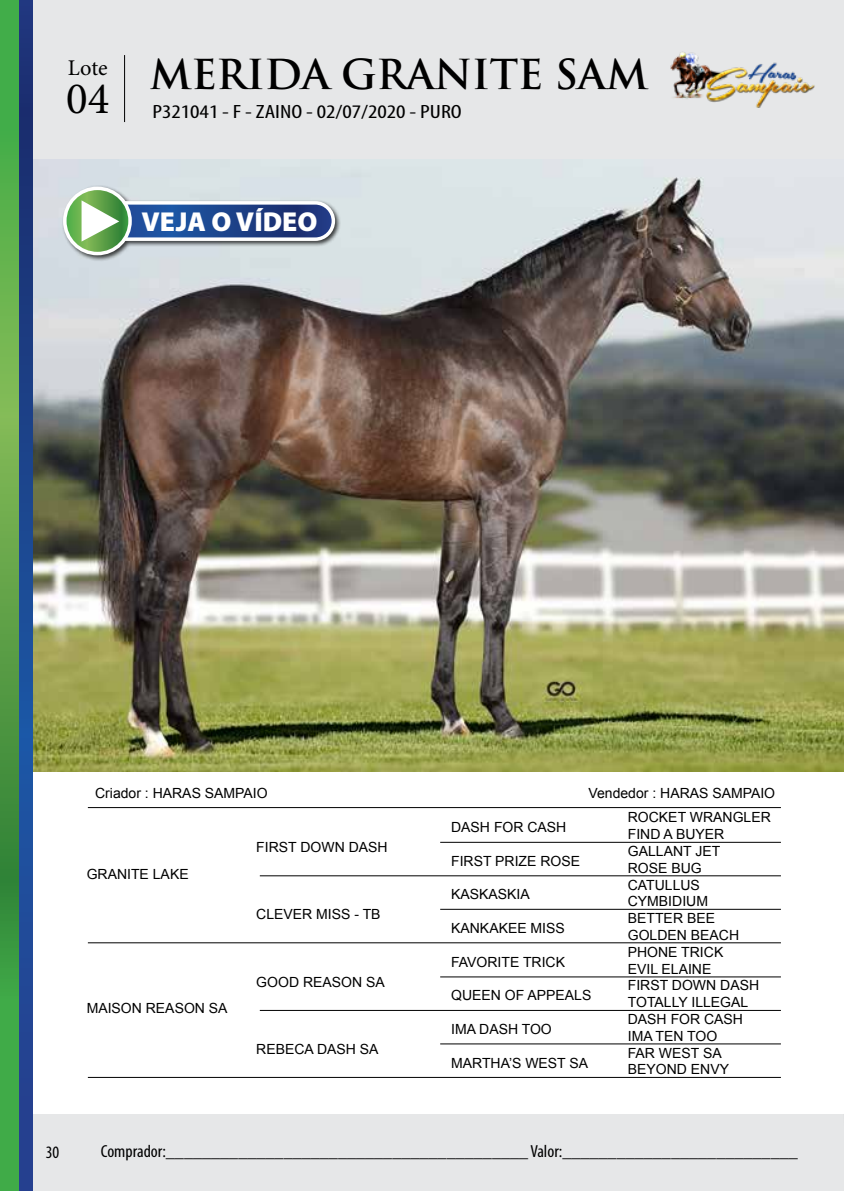
<style>
.page{position:relative;width:844px;height:1191px;background:#fff}
.page>*{position:absolute;margin:0;border:0;box-sizing:border-box;transform-origin:0 0}
.t1{font:44.98px "Minion Pro";color:#000}
.t2{font:700 40.25px "Trajan Pro";letter-spacing:-.01em;color:#000}
.t3{font:900 27.47px "Myriad Pro";color:#fff}
.t4{font:22.4px "Minion Pro";color:#000}
.t5{font:condensed 19.25px "Myriad Pro";color:#000;scale:1.27 1}
.t6{font:condensed 17.5px "Myriad Pro";color:#000}
.t7{font:14px/16.8px "Arial";color:#000}
</style>
<div class="page">
<div style="left:33px;top:0;width:810px;height:160px;background:#e6e7e8"></div>
<div style="left:0;top:1114px;width:843px;height:77px;background:#e6e7e8"></div>
<hr style="left:88px;top:807px;width:692px;height:1px;background:#000">
<hr style="left:88px;top:942px;width:692px;height:1px;background:#000">
<hr style="left:260px;top:875px;width:520px;height:1px;background:#000">
<hr style="left:260px;top:1010px;width:520px;height:1px;background:#000">
<hr style="left:440px;top:842px;width:340px;height:1px;background:#000">
<hr style="left:440px;top:909px;width:340px;height:1px;background:#000">
<hr style="left:440px;top:976px;width:340px;height:1px;background:#000">
<hr style="left:440px;top:1043px;width:340px;height:1px;background:#000">
<hr style="left:88px;top:1077px;width:692px;height:1px;background:#000">
<svg style="left:843px;top:1114px;width:1px;height:77px"></svg>
<img style="left:33px;top:160px;width:810px;height:611px">
<hr style="left:124px;top:55px;width:1px;height:67px;background:#000">
<svg style="left:18px;top:0;width:15px;height:1191px;background:#214988"></svg>
<svg style="left:0;top:0;width:18px;height:1191px;background:#52a648"></svg>
<img style="left:663px;top:49px;width:156px;height:59px">
<div style="left:61px;top:185px;width:280px;height:77px;background:#000;opacity:.75"></div>
<svg style="left:98px;top:203px;width:235px;height:36px;background:#1d438b"></svg>
<div style="left:96px;top:201px;width:239px;height:40px;border:4px solid #fff;border-radius:18px"></div>
<svg style="left:65px;top:188px;width:65px;height:65px;background:#6caf5c"></svg>
<div style="left:63px;top:187px;width:69px;height:68px;border:4px solid #fff;border-radius:50%"></div>
<svg style="left:81px;top:200px;width:38px;height:41px"></svg>
<h3 class="t4" style="left:68px;top:53px;width:41px">Lote</h3>
<h1 class="t1" style="left:66px;top:68px;width:45px">04</h1>
<h2 class="t2" style="left:150px;top:50px;width:500px">MERIDA GRANITE SAM</h2>
<h3 class="t5" style="left:152px;top:100px;width:245px">P321041 - F - ZAINO - 02/07/2020 - PURO</h3>
<h3 class="t3" style="left:141px;top:203px;width:177px">VEJA O VÍDEO</h3>
<p class="t7" style="left:95px;top:784px;width:174px">Criador : HARAS SAMPAIO</p>
<p class="t7" style="left:588px;top:784px;width:188px">Vendedor : HARAS SAMPAIO</p>
<p class="t7" style="left:87px;top:865px;width:103px">GRANITE LAKE</p>
<p class="t7" style="left:87px;top:1000px;width:142px">MAISON REASON SA</p>
<p class="t7" style="left:256px;top:839px;width:133px">FIRST DOWN DASH</p>
<p class="t7" style="left:256px;top:906px;width:126px">CLEVER MISS - TB</p>
<p class="t7" style="left:256px;top:973px;width:130px">GOOD REASON SA</p>
<p class="t7" style="left:256px;top:1040px;width:124px">REBECA DASH SA</p>
<p class="t7" style="left:451px;top:819px;width:117px">DASH FOR CASH</p>
<p class="t7" style="left:451px;top:852px;width:130px">FIRST PRIZE ROSE</p>
<p class="t7" style="left:451px;top:886px;width:80px">KASKASKIA</p>
<p class="t7" style="left:451px;top:920px;width:115px">KANKAKEE MISS</p>
<p class="t7" style="left:451px;top:953px;width:115px">FAVORITE TRICK</p>
<p class="t7" style="left:451px;top:987px;width:142px">QUEEN OF APPEALS</p>
<p class="t7" style="left:451px;top:1020px;width:102px">IMA DASH TOO</p>
<p class="t7" style="left:451px;top:1054px;width:138px">MARTHA’S WEST SA</p>
<p class="t7" style="left:627px;top:809px;width:144px">ROCKET WRANGLER<br>FIND A BUYER<br>GALLANT JET<br>ROSE BUG<br>CATULLUS<br>CYMBIDIUM<br>BETTER BEE<br>GOLDEN BEACH<br>PHONE TRICK<br>EVIL ELAINE<br>FIRST DOWN DASH<br>TOTALLY ILLEGAL<br>DASH FOR CASH<br>IMA TEN TOO<br>FAR WEST SA<br>BEYOND ENVY</p>
<p class="t6" style="left:46px;top:1141px;width:15px">30</p>
<p class="t6" style="left:101px;top:1140px;width:698px">Comprador:________________________________________ Valor:__________________________</p>
</div>
